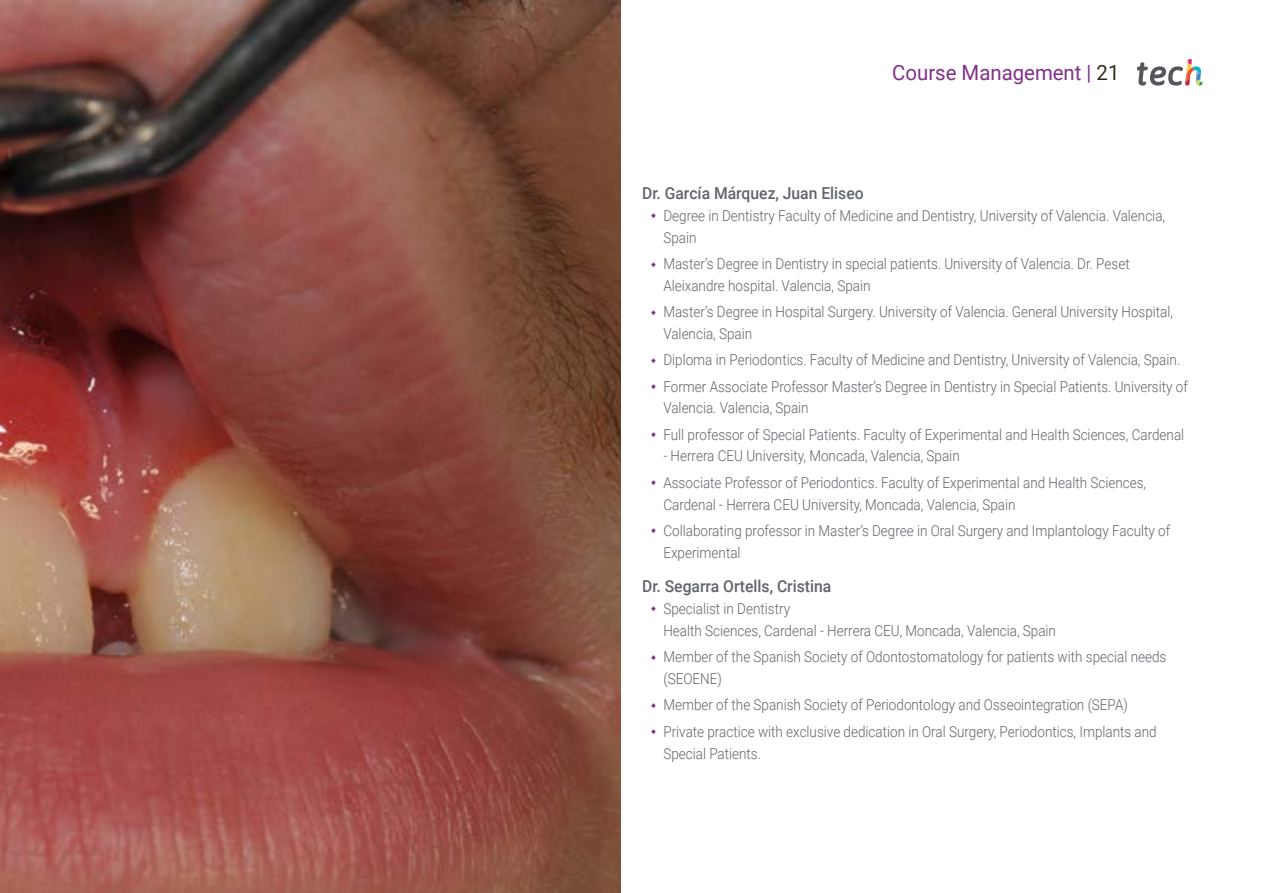
<style>
.page{position:relative;width:1263px;height:893px;background:#fff}
.page>*{position:absolute;margin:0;border:0;box-sizing:border-box;transform-origin:0 0}
.t1{font:21px "Roboto";color:#813089}
.t2{font:500 16.5px "Roboto";color:#61646a;scale:.95 1}
.t3{font:300 15px/21.9px "Roboto";color:#61646a;scale:.9 1}
.s1{color:#312e20}
</style>
<div class="page">
<img style="left:0;top:0;width:621px;height:893px">
<svg style="left:1137px;top:59px;width:65px;height:27px"></svg>
<h1 class="t1" style="left:892px;top:57px;width:229px">Course Management | <span class="s1">21</span></h1>
<p class="t2" style="left:642px;top:182px;width:235px">Dr. García Márquez, Juan Eliseo</p>
<p class="t3" style="left:663px;top:204px;width:559px">Degree in Dentistry Faculty of Medicine and Dentistry, University of Valencia. Valencia,<br>Spain</p>
<p class="t3" style="left:663px;top:252px;width:520px">Master’s Degree in Dentistry in special patients. University of Valencia. Dr. Peset<br>Aleixandre hospital. Valencia, Spain</p>
<p class="t3" style="left:663px;top:300px;width:568px">Master’s Degree in Hospital Surgery. University of Valencia. General University Hospital,<br>Valencia, Spain</p>
<p class="t3" style="left:663px;top:346px;width:584px;line-height:26.1px">Diploma in Periodontics. Faculty of Medicine and Dentistry, University of Valencia, Spain.<br>Former Associate Professor Master’s Degree in Dentistry in Special Patients. University of</p>
<p class="t3" style="left:663px;top:394px;width:580px;line-height:26.1px">Valencia. Valencia, Spain<br>Full professor of Special Patients. Faculty of Experimental and Health Sciences, Cardenal</p>
<p class="t3" style="left:663px;top:443px;width:538px;line-height:26.1px">- Herrera CEU University, Moncada, Valencia, Spain<br>Associate Professor of Periodontics. Faculty of Experimental and Health Sciences,</p>
<p class="t3" style="left:663px;top:491px;width:565px;line-height:26.1px">Cardenal - Herrera CEU University, Moncada, Valencia, Spain<br>Collaborating professor in Master’s Degree in Oral Surgery and Implantology Faculty of</p>
<p class="t3" style="left:663px;top:541px;width:87px">Experimental</p>
<p class="t2" style="left:642px;top:574px;width:201px">Dr. Segarra Ortells, Cristina</p>
<p class="t3" style="left:663px;top:597px;width:438px">Specialist in Dentistry<br>Health Sciences, Cardenal - Herrera CEU, Moncada, Valencia, Spain</p>
<p class="t3" style="left:663px;top:645px;width:560px">Member of the Spanish Society of Odontostomatology for patients with special needs (SEOENE)</p>
<p class="t3" style="left:663px;top:691px;width:550px;line-height:26.1px">Member of the Spanish Society of Periodontology and Osseointegration (SEPA)<br>Private practice with exclusive dedication in Oral Surgery, Periodontics, Implants and</p>
<p class="t3" style="left:663px;top:742px;width:110px">Special Patients.</p>
</div>
